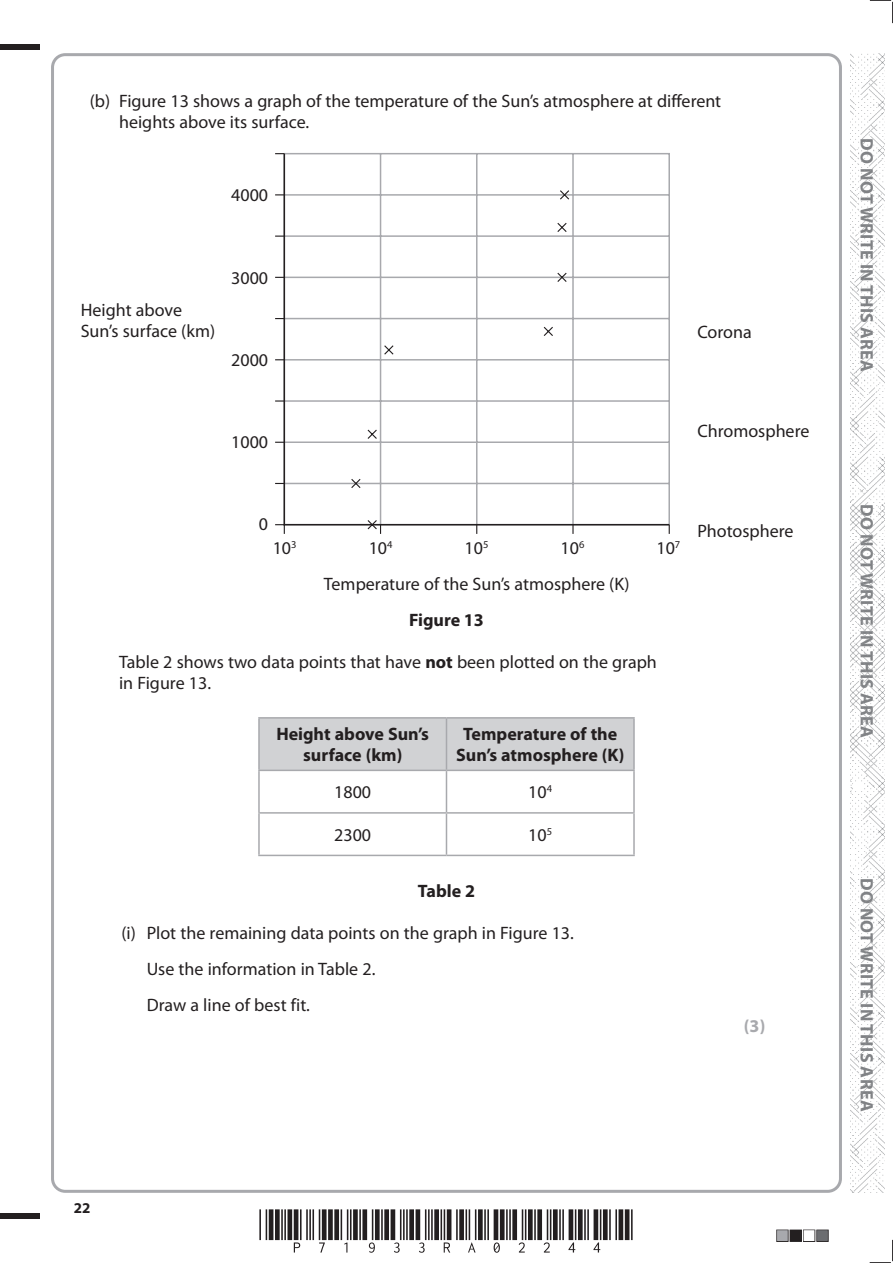
<style>
.page{position:relative;width:893px;height:1263px;background:#fff}
.page>*{position:absolute;margin:0;border:0;box-sizing:border-box;transform-origin:0 0}
.t1{font:18px/21px "Myriad Pro";color:#231f20}
.t2{font:700 18px/21px "Myriad Pro";color:#231f20;text-align:center}
.t3{font:700 18px "Myriad Pro";letter-spacing:.02em;color:#808285}
.t4{font:700 18px "Myriad Pro";color:#a8a9ad}
.t5{font:700 15px "Myriad Pro";color:#231f20}
.s1{font-weight:700}
</style>
<div class="page">
<div style="left:0;top:44px;width:40px;height:5px;background:#231f20"></div>
<div style="left:0;top:1214px;width:40px;height:5px;background:#231f20"></div>
<svg style="left:870px;top:0;width:23px;height:23px"></svg>
<svg style="left:870px;top:1240px;width:23px;height:23px"></svg>
<img style="left:850px;top:53px;width:34px;height:1140px">
<svg style="left:275px;top:153px;width:395px;height:381px"></svg>
<div style="left:260px;top:719px;width:373px;height:51px;background:#d1d2d4"></div>
<hr style="left:258px;top:717px;width:188px;height:2px;background:#a8a9ad">
<hr style="left:258px;top:719px;width:2px;height:51px;background:#a8a9ad">
<hr style="left:446px;top:717px;width:189px;height:2px;background:#a8a9ad">
<hr style="left:446px;top:719px;width:1px;height:51px;background:#a8a9ad">
<hr style="left:633px;top:719px;width:2px;height:51px;background:#a8a9ad">
<hr style="left:258px;top:770px;width:188px;height:1px;background:#a8a9ad">
<hr style="left:258px;top:771px;width:2px;height:41px;background:#a8a9ad">
<hr style="left:446px;top:770px;width:189px;height:1px;background:#a8a9ad">
<hr style="left:446px;top:771px;width:1px;height:41px;background:#a8a9ad">
<hr style="left:633px;top:771px;width:2px;height:41px;background:#a8a9ad">
<hr style="left:258px;top:812px;width:188px;height:2px;background:#a8a9ad">
<hr style="left:258px;top:814px;width:2px;height:41px;background:#a8a9ad">
<hr style="left:446px;top:812px;width:189px;height:2px;background:#a8a9ad">
<hr style="left:446px;top:814px;width:1px;height:41px;background:#a8a9ad">
<hr style="left:633px;top:814px;width:2px;height:41px;background:#a8a9ad">
<hr style="left:258px;top:855px;width:188px;height:1px;background:#a8a9ad">
<hr style="left:446px;top:855px;width:189px;height:1px;background:#a8a9ad">
<p class="t1" style="left:119px;top:90px;width:604px;text-indent:-29px">(b) Figure 13 shows a graph of the temperature of the Sun’s atmosphere at different heights above its surface.</p>
<p class="t1" style="left:231px;top:185px;width:38px">4000</p>
<p class="t1" style="left:81px;top:299px;width:136px">Height above<br>Sun’s surface (km)</p>
<p class="t1" style="left:231px;top:267px;width:38px">3000</p>
<p class="t1" style="left:231px;top:349px;width:38px">2000</p>
<p class="t1" style="left:231px;top:431px;width:38px">1000</p>
<p class="t1" style="left:697px;top:321px;width:56px">Corona</p>
<p class="t1" style="left:697px;top:421px;width:114px">Chromosphere</p>
<p class="t1" style="left:259px;top:513px;width:11px">0</p>
<p class="t1" style="left:273px;top:537px;width:25px">10<sup>3</sup></p>
<p class="t1" style="left:369px;top:537px;width:25px">10<sup>4</sup></p>
<p class="t1" style="left:465px;top:537px;width:25px">10<sup>5</sup></p>
<p class="t1" style="left:561px;top:537px;width:25px">10<sup>6</sup></p>
<p class="t1" style="left:656px;top:537px;width:25px">10<sup>7</sup></p>
<p class="t1" style="left:324px;top:573px;width:307px">Temperature of the Sun’s atmosphere (K)</p>
<p class="t2" style="left:409px;top:609px;width:76px">Figure 13</p>
<p class="t1" style="left:119px;top:652px;width:539px">Table 2 shows two data points that have <span class="s1">not</span> been plotted on the graph in Figure 13.</p>
<p class="t2" style="left:276px;top:723px;width:154px">Height above Sun’s surface (km)</p>
<p class="t2" style="left:456px;top:723px;width:170px">Temperature of the<br>Sun’s atmosphere (K)</p>
<p class="t1" style="left:334px;top:781px;width:38px">1800</p>
<p class="t1" style="left:528px;top:781px;width:25px">10<sup>4</sup></p>
<p class="t1" style="left:334px;top:824px;width:38px">2300</p>
<p class="t1" style="left:528px;top:824px;width:25px">10<sup>5</sup></p>
<p class="t2" style="left:418px;top:880px;width:59px">Table 2</p>
<p class="t1" style="left:147px;top:915px;width:429px;line-height:36px;text-indent:-25px">(i) Plot the remaining data points on the graph in Figure 13.<br>Use the information in Table 2.<br>Draw a line of best fit.</p>
<p class="t1" style="left:697px;top:520px;width:98px">Photosphere</p>
<p class="t4" style="left:744px;top:1014px;width:23px">(3)</p>
<p class="t5" style="left:74px;top:1198px;width:18px">22</p>
<p class="t3" style="left:878px;top:138px;width:235px;rotate:90deg">DO NOT WRITE IN THIS AREA</p>
<p class="t3" style="left:878px;top:504px;width:235px;rotate:90deg">DO NOT WRITE IN THIS AREA</p>
<p class="t3" style="left:878px;top:878px;width:235px;rotate:90deg">DO NOT WRITE IN THIS AREA</p>
</div>
